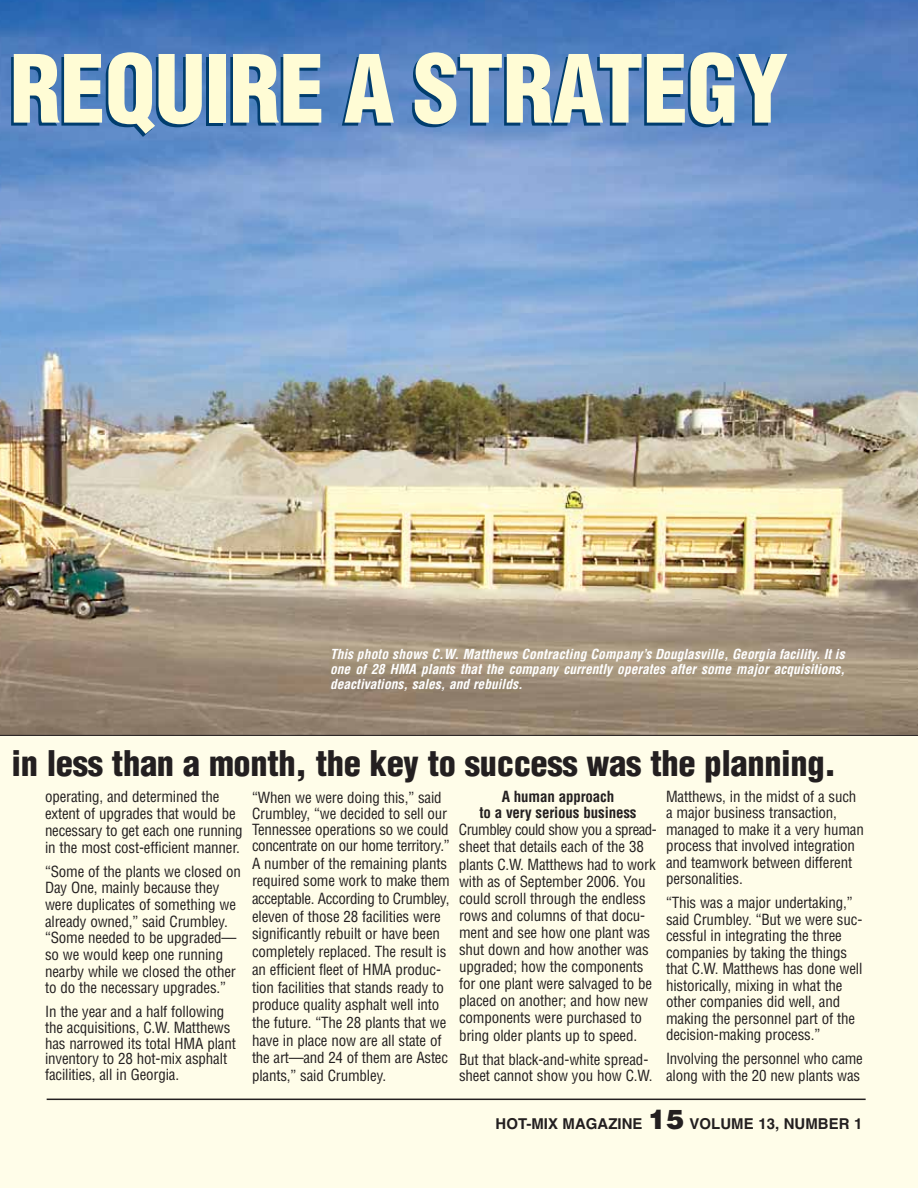
<style>
.page{position:relative;width:918px;height:1188px;background:#fffde9}
.page>*{position:absolute;margin:0;border:0;box-sizing:border-box;transform-origin:0 0}
.t1{font:900 condensed 91.5px "Helvetica";letter-spacing:-.01em;color:#fffcd5}
.t2{font:900 condensed 34.5px "Helvetica";letter-spacing:-.01em;color:#231f20}
.t3{font:condensed 15px/16.5px "Helvetica";letter-spacing:-.01em;color:#231f20}
.t4{font:700 condensed 15px/16.5px "Helvetica";letter-spacing:-.01em;color:#231f20;text-align:center}
.t5{font:700 15px "Helvetica";color:#231f20}
.t6{font:italic 700 condensed 13.5px/15px "Helvetica";color:#fff;text-align:justify}
.s1{font-weight:900;font-size:27px}
</style>
<div class="page">
<hr style="left:47px;top:1099px;width:819px;height:1px;background:#231f20">
<img style="left:0;top:0;width:918px;height:736px">
<h1 class="t1" style="left:10px;top:54px;width:780px">REQUIRE A STRATEGY</h1>
<p class="t6" style="left:330px;top:648px;width:516px">This photo shows C.W. Matthews Contracting Company’s Douglasville, Georgia facility. It is one of 28 HMA plants that the company currently operates after some major acquisitions, deactivations, sales, and rebuilds.</p>
<h2 class="t2" style="left:11px;top:750px;width:826px">in less than a month, the key to success was the planning.</h2>
<p class="t3" style="left:45px;top:789px;width:199px;line-height:17px">operating, and determined the extent of upgrades that would be necessary to get each one running in the most cost-efficient manner.</p>
<p class="t3" style="left:45px;top:864px;width:197px">“Some of the plants we closed on<br>Day One, mainly because they were duplicates of something we already owned,” said Crumbley. “Some needed to be upgraded— so we would keep one running nearby while we closed the other to do the necessary upgrades.”</p>
<p class="t3" style="left:45px;top:1005px;width:192px;line-height:15.9px">In the year and a half following the acquisitions, C.W. Matthews has narrowed its total HMA plant inventory to 28 hot-mix asphalt facilities, all in Georgia.</p>
<p class="t3" style="left:666px;top:789px;width:199px">Matthews, in the midst of a such a major business transaction, managed to make it a very human process that involved integration and teamwork between different personalities.</p>
<p class="t3" style="left:666px;top:896px;width:198px">“This was a major undertaking,” said Crumbley. “But we were suc&shy;cessful in integrating the three companies by taking the things that C.W. Matthews has done well historically, mixing in what the other companies did well, and making the personnel part of the decision-making process.”</p>
<p class="t3" style="left:666px;top:1052px;width:198px">Involving the personnel who came along with the 20 new plants was</p>
<p class="t4" style="left:479px;top:789px;width:159px">A human approach<br>to a very serious business</p>
<p class="t3" style="left:459px;top:823px;width:199px;line-height:17.1px">Crumbley could show you a spread&shy;sheet that details each of the 38 plants C.W. Matthews had to work with as of September 2006. You could scroll through the endless rows and columns of that docu&shy;ment and see how one plant was shut down and how another was upgraded; how the components for one plant were salvaged to be placed on another; and how new components were purchased to bring older plants up to speed.</p>
<p class="t3" style="left:459px;top:1052px;width:195px">But that black-and-white spread&shy;sheet cannot show you how C.W.</p>
<p class="t3" style="left:252px;top:791px;width:199px;line-height:15.9px">“When we were doing this,” said Crumbley, “we decided to sell our Tennessee operations so we could concentrate on our home territory.”</p>
<p class="t3" style="left:252px;top:856px;width:199px;line-height:17.7px">A number of the remaining plants required some work to make them acceptable. According to Crumbley, eleven of those 28 facilities were significantly rebuilt or have been completely replaced. The result is an efficient fleet of HMA produc&shy;tion facilities that stands ready to produce quality asphalt well into the future. “The 28 plants that we have in place now are all state of the art—and 24 of them are Astec plants,” said Crumbley.</p>
<p class="t5" style="left:496px;top:1118px;width:369px">HOT-MIX MAGAZINE <span class="s1">15</span> VOLUME 13, NUMBER 1</p>
</div>
